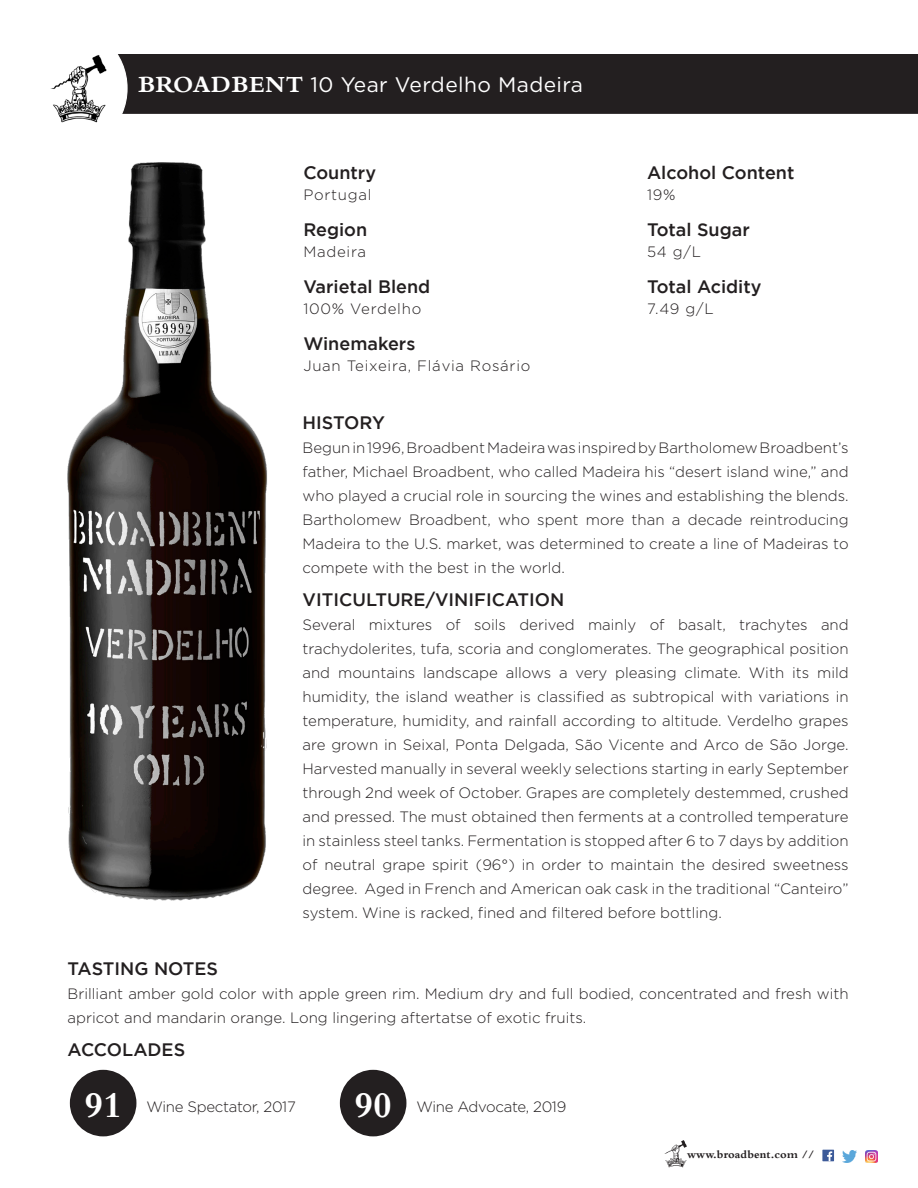
<style>
.page{position:relative;width:918px;height:1188px;background:#fff}
.page>*{position:absolute;margin:0;border:0;box-sizing:border-box;transform-origin:0 0}
.t1{font:700 37.5px "Bembo";color:#fff}
.t2{font:21px "Gotham";letter-spacing:.02em;color:#fff}
.t3{font:500 18px "Gotham";color:#231f20}
.t4{font:300 15px/24px "Gotham";color:#231f20;text-align:justify}
.t5{font:300 15px "Gotham";letter-spacing:.05em;color:#231f20}
.t6{font:300 15px "Gotham";letter-spacing:-.02em;color:#231f20}
.t7{font:700 11.55px "Bembo";letter-spacing:.01em;color:#231f20}
.s1{font-family:"Bembo";font-weight:700;font-size:24px}
</style>
<div class="page">
<div style="left:127px;top:54px;width:791px;height:60px;background:#231f20"></div>
<svg style="left:69px;top:54px;width:58px;height:24px"></svg>
<svg style="left:664px;top:1140px;width:23px;height:27px"></svg>
<div style="left:822px;top:1150px;width:12px;height:11px;background:#3c5a99"></div>
<svg style="left:827px;top:1151px;width:5px;height:10px"></svg>
<img style="left:842px;top:1151px;width:14px;height:11px">
<svg style="left:865px;top:1150px;width:13px;height:13px"></svg>
<div style="left:70px;top:1070px;width:66px;height:66px;background:#231f20;border-radius:50%"></div>
<div style="left:340px;top:1070px;width:66px;height:66px;background:#231f20;border-radius:50%"></div>
<img style="left:50px;top:78px;width:236px;height:823px">
<p class="t2" style="left:138px;top:73px;width:446px"><span class="s1">BROADBENT</span> 10 Year Verdelho Madeira</p>
<p class="t3" style="left:303px;top:163px;width:74px">Country</p>
<p class="t5" style="left:303px;top:187px;width:70px">Portugal</p>
<p class="t3" style="left:303px;top:220px;width:65px">Region</p>
<p class="t5" style="left:303px;top:244px;width:64px">Madeira</p>
<p class="t3" style="left:303px;top:277px;width:128px">Varietal Blend</p>
<p class="t5" style="left:303px;top:301px;width:119px">100% Verdelho</p>
<p class="t3" style="left:303px;top:334px;width:113px">Winemakers</p>
<p class="t5" style="left:303px;top:358px;width:229px">Juan Teixeira, Flávia Rosário</p>
<p class="t3" style="left:647px;top:163px;width:149px">Alcohol Content</p>
<p class="t4" style="left:647px;top:183px;width:30px">19%</p>
<p class="t3" style="left:647px;top:220px;width:104px">Total Sugar</p>
<p class="t4" style="left:647px;top:240px;width:55px">54 g/L</p>
<p class="t3" style="left:647px;top:277px;width:116px">Total Acidity</p>
<p class="t4" style="left:647px;top:297px;width:68px">7.49 g/L</p>
<p class="t3" style="left:303px;top:412px;width:84px">HISTORY</p>
<p class="t4" style="left:303px;top:435px;width:548px">Begun in 1996, Broadbent Madeira was inspired by Bartholomew Broadbent’s father, Michael Broadbent, who called Madeira his “desert island wine,” and who played a crucial role in sourcing the wines and establishing the blends.<br>Bartholomew Broadbent, who spent more than a decade reintroducing Madeira to the U.S. market, was determined to create a line of Madeiras to compete with the best in the world.</p>
<p class="t3" style="left:303px;top:589px;width:263px">VITICULTURE/VINIFICATION</p>
<p class="t4" style="left:303px;top:612px;width:548px">Several mixtures of soils derived mainly of basalt, trachytes and trachydolerites, tufa, scoria and conglomerates. The geographical position and mountains landscape allows a very pleasing climate. With its mild humidity, the island weather is classified as subtropical with variations in temperature, humidity, and rainfall according to altitude. Verdelho grapes are grown in Seixal, Ponta Delgada, São Vicente and Arco de São Jorge.<br>Harvested manually in several weekly selections starting in early September through 2nd week of October. Grapes are completely destemmed, crushed and pressed. The must obtained then ferments at a controlled temperature in stainless steel tanks. Fermentation is stopped after 6 to 7 days by addition of neutral grape spirit (96°) in order to maintain the desired sweetness degree. Aged in French and American oak cask in the traditional “Canteiro” system. Wine is racked, fined and filtered before bottling.</p>
<p class="t3" style="left:68px;top:958px;width:152px">TASTING NOTES</p>
<p class="t4" style="left:68px;top:981px;width:783px">Brilliant amber gold color with apple green rim. Medium dry and full bodied, concentrated and fresh with apricot and mandarin orange. Long lingering aftertatse of exotic fruits.</p>
<p class="t3" style="left:68px;top:1039px;width:119px">ACCOLADES</p>
<p class="t1" style="left:85px;top:1082px;width:39px">91</p>
<p class="t6" style="left:146px;top:1098px;width:151px">Wine Spectator, 2017</p>
<p class="t1" style="left:355px;top:1082px;width:39px">90</p>
<p class="t6" style="left:416px;top:1098px;width:151px">Wine Advocate, 2019</p>
<p class="t7" style="left:687px;top:1148px;width:129px">www.broadbent.com //</p>
</div>
